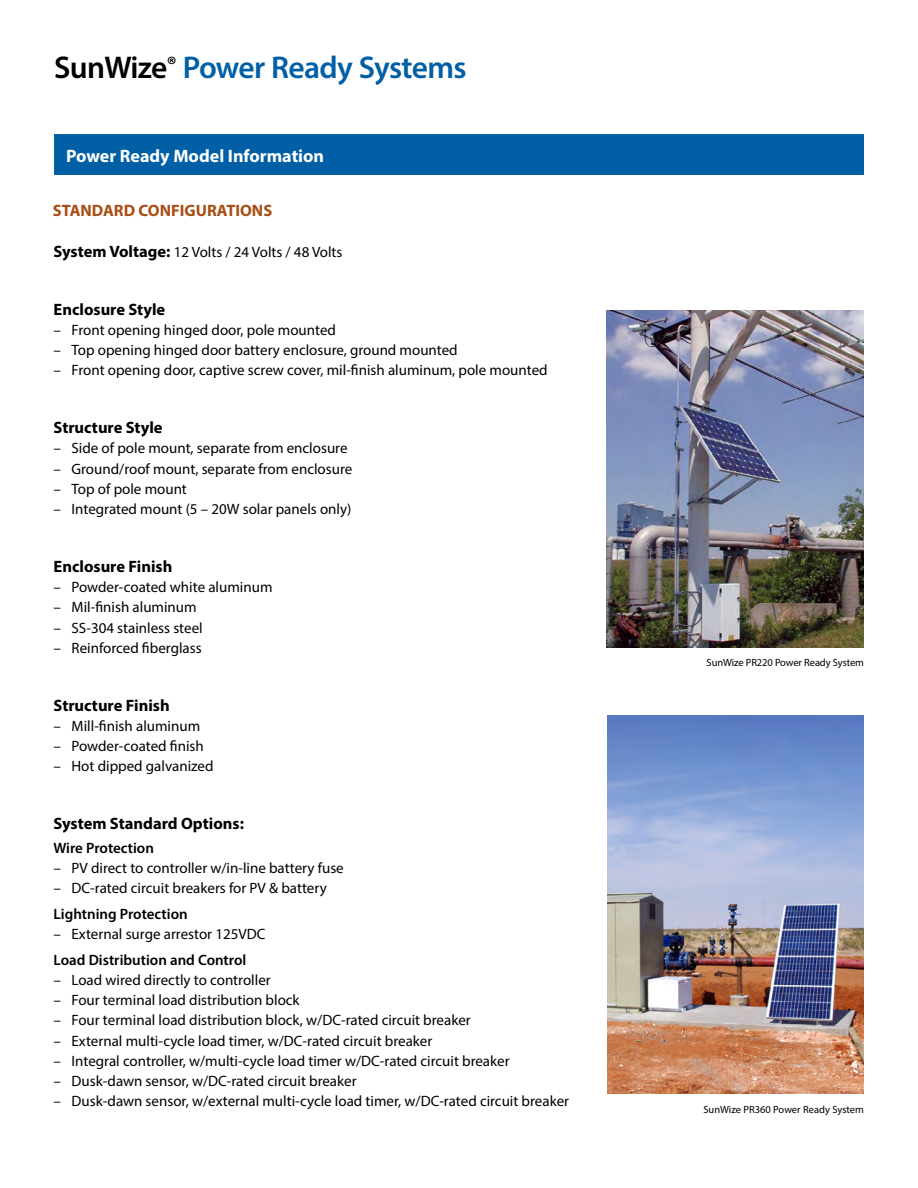
<style>
.page{position:relative;width:918px;height:1188px;background:#fff}
.page>*{position:absolute;margin:0;border:0;box-sizing:border-box;transform-origin:0 0}
.t1{font:600 31.5px "Myriad Pro";letter-spacing:-.02em;color:#005fa5}
.t2{font:700 18px "Myriad Pro";color:#fff}
.t3{font:700 16.5px "Myriad Pro";color:#000}
.t4{font:700 16.5px "Myriad Pro";color:#a94d16}
.t5{font:15px "Myriad Pro";color:#000}
.t6{font:600 15px "Myriad Pro";color:#000}
.t7{font:10.5px "Myriad Pro";letter-spacing:-.01em;color:#000}
.s1{color:#000}
.s2{font-weight:700;font-size:16.5px}
</style>
<div class="page">
<img style="left:607px;top:310px;width:257px;height:338px">
<img style="left:607px;top:716px;width:257px;height:377px">
<div style="left:54px;top:134px;width:810px;height:41px;background:#005fa5"></div>
<h1 class="t1" style="left:54px;top:47px;width:414px"><span class="s1">SunWize</span><sup>®</sup> Power Ready Systems</h1>
<p class="t2" style="left:66px;top:144px;width:259px">Power Ready Model Information</p>
<p class="t4" style="left:53px;top:199px;width:221px">STANDARD CONFIGURATIONS</p>
<p class="t5" style="left:54px;top:242px;width:291px"><span class="s2">System Voltage:</span> 12 Volts / 24 Volts / 48 Volts</p>
<p class="t3" style="left:54px;top:298px;width:113px">Enclosure Style</p>
<p class="t5" style="left:54px;top:321px;width:284px">– Front opening hinged door, pole mounted</p>
<p class="t5" style="left:54px;top:341px;width:406px">– Top opening hinged door battery enclosure, ground mounted</p>
<p class="t5" style="left:54px;top:361px;width:496px">– Front opening door, captive screw cover, mil-finish aluminum, pole mounted</p>
<p class="t3" style="left:54px;top:417px;width:111px">Structure Style</p>
<p class="t5" style="left:54px;top:439px;width:295px">– Side of pole mount, separate from enclosure</p>
<p class="t5" style="left:54px;top:459px;width:300px">– Ground/roof mount, separate from enclosure</p>
<p class="t5" style="left:54px;top:480px;width:135px">– Top of pole mount</p>
<p class="t5" style="left:54px;top:500px;width:299px">– Integrated mount (5 – 20W solar panels only)</p>
<p class="t3" style="left:54px;top:556px;width:120px">Enclosure Finish</p>
<p class="t5" style="left:54px;top:578px;width:220px">– Powder-coated white aluminum</p>
<p class="t5" style="left:54px;top:598px;width:145px">– Mil-finish aluminum</p>
<p class="t5" style="left:54px;top:618px;width:151px">– SS-304 stainless steel</p>
<p class="t5" style="left:54px;top:639px;width:150px">– Reinforced fiberglass</p>
<p class="t3" style="left:54px;top:694px;width:118px">Structure Finish</p>
<p class="t5" style="left:54px;top:717px;width:148px">– Mill-finish aluminum</p>
<p class="t5" style="left:54px;top:737px;width:152px">– Powder-coated finish</p>
<p class="t5" style="left:54px;top:757px;width:162px">– Hot dipped galvanized</p>
<p class="t3" style="left:54px;top:813px;width:192px">System Standard Options:</p>
<p class="t6" style="left:54px;top:838px;width:102px">Wire Protection</p>
<p class="t5" style="left:54px;top:859px;width:292px">– PV direct to controller w/in-line battery fuse</p>
<p class="t5" style="left:54px;top:879px;width:275px">– DC-rated circuit breakers for PV &amp; battery</p>
<p class="t6" style="left:54px;top:904px;width:136px">Lightning Protection</p>
<p class="t5" style="left:54px;top:925px;width:213px">– External surge arrestor 125VDC</p>
<p class="t6" style="left:54px;top:950px;width:194px">Load Distribution and Control</p>
<p class="t5" style="left:54px;top:971px;width:219px">– Load wired directly to controller</p>
<p class="t5" style="left:54px;top:991px;width:248px">– Four terminal load distribution block</p>
<p class="t5" style="left:54px;top:1011px;width:419px">– Four terminal load distribution block, w/DC-rated circuit breaker</p>
<p class="t5" style="left:54px;top:1031px;width:380px">– External multi-cycle load timer, w/DC-rated circuit breaker</p>
<p class="t5" style="left:54px;top:1052px;width:458px">– Integral controller, w/multi-cycle load timer w/DC-rated circuit breaker</p>
<p class="t5" style="left:54px;top:1072px;width:305px">– Dusk-dawn sensor, w/DC-rated circuit breaker</p>
<p class="t5" style="left:54px;top:1092px;width:517px">– Dusk-dawn sensor, w/external multi-cycle load timer, w/DC-rated circuit breaker</p>
<p class="t7" style="left:707px;top:656px;width:159px">SunWize PR220 Power Ready System</p>
<p class="t7" style="left:703px;top:1103px;width:162px">SunWize PR360 Power Ready System</p>
</div>
